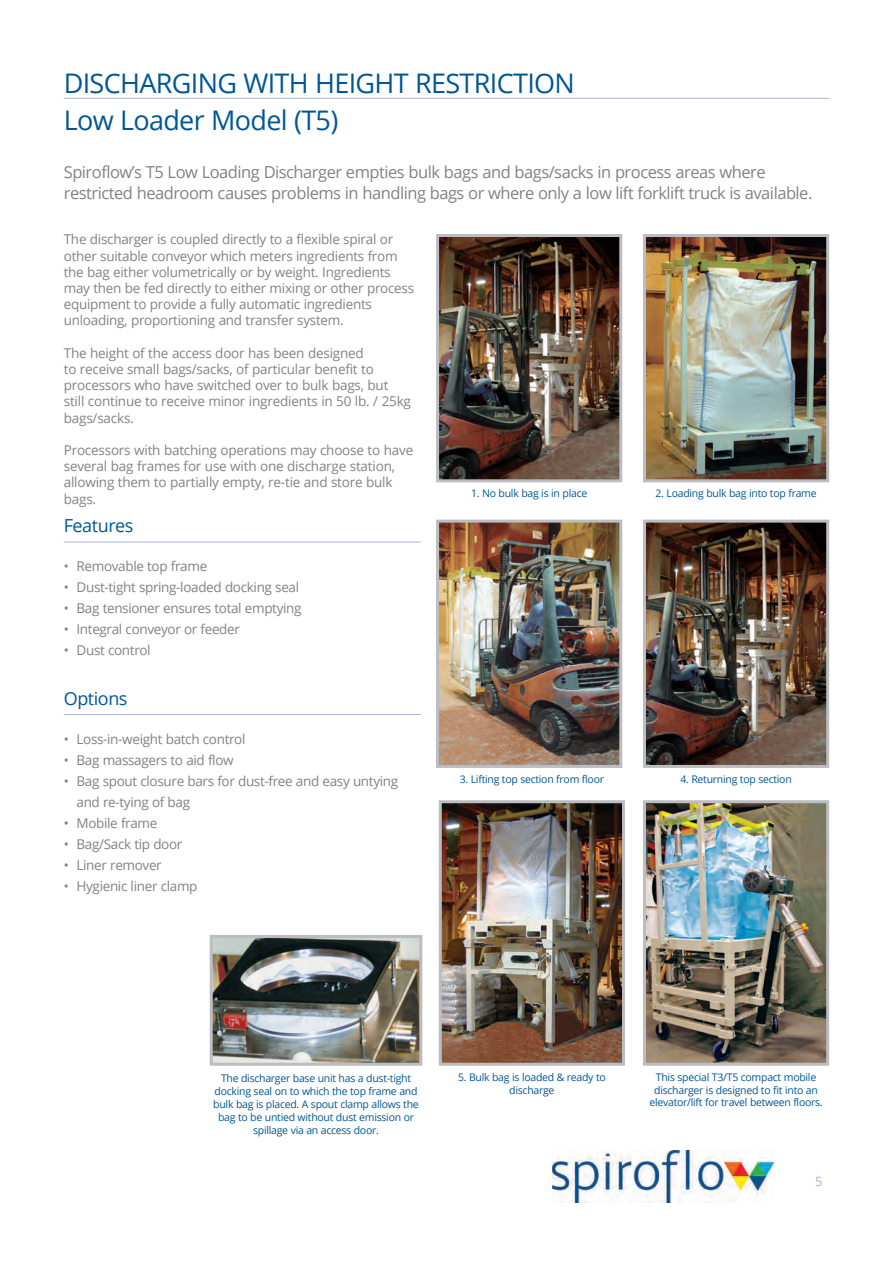
<style>
.page{position:relative;width:893px;height:1263px;background:#fff}
.page>*{position:absolute;margin:0;border:0;box-sizing:border-box;transform-origin:0 0}
.t1{font:27px/37.5px "Open Sans";letter-spacing:-.025em;color:#005794}
.t2{font:18px "Open Sans";letter-spacing:-.025em;color:#005794}
.t3{font:16.5px/21.6px "Open Sans";letter-spacing:-.03em;color:#808285}
.t4{font:13.5px/16.2px "Open Sans";letter-spacing:-.02em;color:#808285}
.t5{font:12.75px "Open Sans";color:#a2b7d6}
.t6{font:10.5px/12.9px "Open Sans";letter-spacing:-.025em;color:#005794;text-align:center}
</style>
<div class="page">
<hr style="left:64px;top:98px;width:765px;height:1px;background:#a2b7d6">
<hr style="left:64px;top:542px;width:357px;height:1px;background:#a2b7d6">
<hr style="left:64px;top:714px;width:357px;height:1px;background:#a2b7d6">
<img style="left:440px;top:238px;width:178px;height:240px">
<div style="left:436px;top:234px;width:186px;height:248px;border:3px solid #bcbdc0"></div>
<img style="left:647px;top:238px;width:178px;height:240px">
<div style="left:643px;top:234px;width:186px;height:248px;border:3px solid #bcbdc0"></div>
<img style="left:440px;top:524px;width:178px;height:240px">
<div style="left:436px;top:520px;width:186px;height:248px;border:3px solid #bcbdc0"></div>
<img style="left:443px;top:804px;width:178px;height:258px">
<div style="left:439px;top:800px;width:186px;height:266px;border:3px solid #bcbdc0"></div>
<img style="left:647px;top:524px;width:178px;height:240px">
<div style="left:643px;top:520px;width:186px;height:248px;border:3px solid #bcbdc0"></div>
<img style="left:214px;top:939px;width:204px;height:123px">
<div style="left:210px;top:935px;width:212px;height:131px;border:3px solid #bcbdc0"></div>
<img style="left:647px;top:804px;width:178px;height:258px">
<div style="left:643px;top:800px;width:186px;height:266px;border:3px solid #bcbdc0"></div>
<img style="left:552px;top:1150px;width:222px;height:52px">
<h1 class="t1" style="left:64px;top:64px;width:513px">DISCHARGING WITH HEIGHT RESTRICTION<br>Low Loader Model (T5)</h1>
<p class="t3" style="left:64px;top:160px;width:750px">Spiroflow’s T5 Low Loading Discharger empties bulk bags and bags/sacks in process areas where restricted headroom causes problems in handling bags or where only a low lift forklift truck is available.</p>
<p class="t4" style="left:64px;top:231px;width:352px">The discharger is coupled directly to a flexible spiral or other suitable conveyor which meters ingredients from the bag either volumetrically or by weight. Ingredients may then be fed directly to either mixing or other process equipment to provide a fully automatic ingredients unloading, proportioning and transfer system.</p>
<p class="t4" style="left:64px;top:344px;width:349px">The height of the access door has been designed<br>to receive small bags/sacks, of particular benefit to processors who have switched over to bulk bags, but still continue to receive minor ingredients in 50 lb. / 25kg bags/sacks.</p>
<p class="t4" style="left:64px;top:442px;width:351px">Processors with batching operations may choose to have several bag frames for use with one discharge station, allowing them to partially empty, re-tie and store bulk bags.</p>
<h2 class="t2" style="left:64px;top:513px;width:71px">Features</h2>
<p class="t4" style="left:64px;top:558px;width:145px">• Removable top frame</p>
<p class="t4" style="left:64px;top:579px;width:237px">• Dust-tight spring-loaded docking seal</p>
<p class="t4" style="left:64px;top:600px;width:239px">• Bag tensioner ensures total emptying</p>
<p class="t4" style="left:64px;top:621px;width:178px">• Integral conveyor or feeder</p>
<p class="t4" style="left:64px;top:642px;width:88px">• Dust control</p>
<h2 class="t2" style="left:64px;top:686px;width:65px">Options</h2>
<p class="t4" style="left:64px;top:730px;width:183px">• Loss-in-weight batch control</p>
<p class="t4" style="left:64px;top:751px;width:171px">• Bag massagers to aid flow</p>
<p class="t4" style="left:77px;top:770px;width:323px;line-height:21px;text-indent:-13px">• Bag spout closure bars for dust-free and easy untying and re-tying of bag</p>
<p class="t4" style="left:64px;top:815px;width:95px">• Mobile frame</p>
<p class="t4" style="left:64px;top:836px;width:120px">• Bag/Sack tip door</p>
<p class="t4" style="left:64px;top:857px;width:99px">• Liner remover</p>
<p class="t4" style="left:64px;top:878px;width:135px">• Hygienic liner clamp</p>
<p class="t6" style="left:471px;top:486px;width:118px">1. No bulk bag is in place</p>
<p class="t6" style="left:655px;top:486px;width:163px">2. Loading bulk bag into top frame</p>
<p class="t6" style="left:460px;top:773px;width:146px">3. Lifting top section from floor</p>
<p class="t6" style="left:680px;top:773px;width:113px">4. Returning top section</p>
<p class="t6" style="left:213px;top:1072px;width:207px">The discharger base unit has a dust-tight docking seal on to which the top frame and bulk bag is placed. A spout clamp allows the bag to be untied without dust emission or spillage via an access door.</p>
<p class="t6" style="left:649px;top:1070px;width:175px">This special T3/T5 compact mobile discharger is designed to fit into an elevator/lift for travel between floors.</p>
<p class="t6" style="left:458px;top:1070px;width:149px">5. Bulk bag is loaded &amp; ready to discharge</p>
<p class="t5" style="left:815px;top:1173px;width:9px">5</p>
</div>
